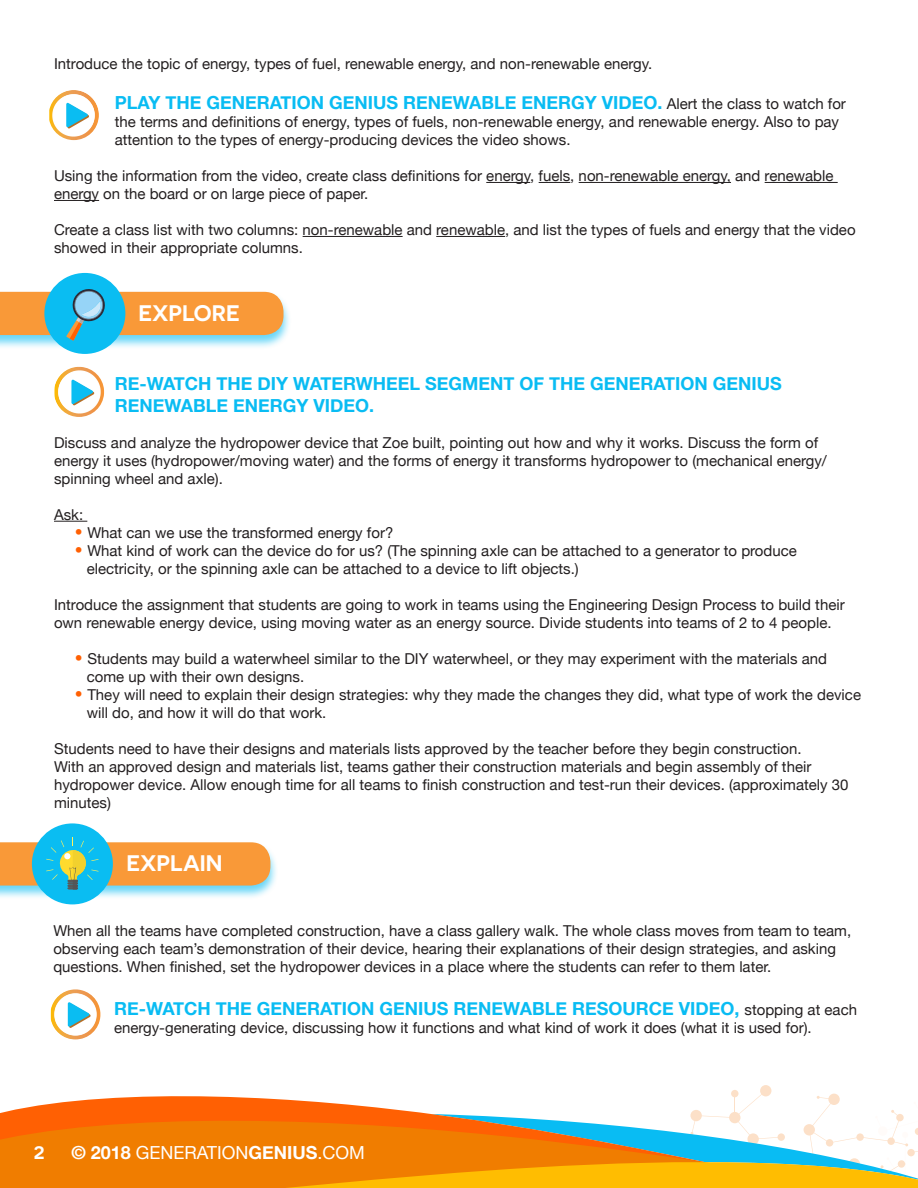
<style>
.page{position:relative;width:918px;height:1188px;background:#fff}
.page>*{position:absolute;margin:0;border:0;box-sizing:border-box;transform-origin:0 0}
.t1{font:600 22.5px "Novecentosanswide";color:#fff}
.t2{font:700 18px/21.6px "Helvetica Neue";color:#09bcf3}
.t3{font:18px "Helvetica Neue";color:#fff}
.t4{font:600 18px "Novecentosanswide";color:#fff}
.t5{font:15px/18px "Helvetica Neue";color:#231f20}
.s1{font-weight:400;font-size:15px;color:#231f20}
.s2{font-size:25.5px;color:#ff6003}
.s3{font-weight:700}
</style>
<div class="page">
<div style="left:760px;top:1085px;width:11px;height:11px;background:#fce0c8;border-radius:50%"></div>
<svg style="left:0;top:1097px;width:126px;height:17px;fill:#ff6003"></svg>
<svg style="left:0;top:1114px;width:126px;height:74px;fill:#f07d00"></svg>
<svg style="left:126px;top:1091px;width:792px;height:97px"></svg>
<div style="left:0;top:291px;width:291px;height:59px;background:#09bcf3;opacity:.6"></div>
<hr style="left:54px;top:521px;width:33px;height:1px;background:#231f20">
<div style="left:44px;top:273px;width:81px;height:81px;background:#0abdf2;border-radius:50%"></div>
<svg style="left:0;top:287px;width:283px;height:54px"></svg>
<hr style="left:486px;top:182px;width:44px;height:1px;background:#231f20">
<hr style="left:539px;top:182px;width:31px;height:1px;background:#231f20">
<hr style="left:579px;top:182px;width:152px;height:1px;background:#231f20">
<hr style="left:765px;top:182px;width:73px;height:1px;background:#231f20">
<hr style="left:54px;top:200px;width:45px;height:1px;background:#231f20">
<hr style="left:303px;top:236px;width:100px;height:1px;background:#231f20">
<hr style="left:436px;top:236px;width:69px;height:1px;background:#231f20">
<img style="left:54px;top:367px;width:50px;height:50px">
<svg style="left:71px;top:380px;width:23px;height:25px"></svg>
<div style="left:0;top:841px;width:278px;height:59px;background:#09bcf3;opacity:.6"></div>
<img style="left:51px;top:989px;width:49px;height:51px">
<svg style="left:68px;top:1002px;width:23px;height:26px"></svg>
<div style="left:32px;top:823px;width:81px;height:81px;background:#0abdf2;border-radius:50%"></div>
<svg style="left:0;top:837px;width:270px;height:53px"></svg>
<img style="left:49px;top:90px;width:50px;height:50px">
<svg style="left:66px;top:103px;width:23px;height:26px"></svg>
<p class="t5" style="left:54px;top:56px;width:600px">Introduce the topic of energy, types of fuel, renewable energy, and non-renewable energy.</p>
<p class="t2" style="left:115px;top:92px;width:733px">PLAY THE GENERATION GENIUS RENEWABLE ENERGY VIDEO. <span class="s1">Alert the class to watch for</span></p>
<p class="t5" style="left:115px;top:113px;width:726px">the terms and definitions of energy, types of fuels, non-renewable energy, and renewable energy. Also to pay attention to the types of energy-producing devices the video shows.</p>
<p class="t5" style="left:54px;top:167px;width:781px">Using the information from the video, create class definitions for energy, fuels, non-renewable energy, and renewable energy on the board or on large piece of paper.</p>
<p class="t5" style="left:54px;top:221px;width:803px">Create a class list with two columns: non-renewable and renewable, and list the types of fuels and energy that the video showed in their appropriate columns.</p>
<p class="t1" style="left:138px;top:300px;width:103px">EXPLORE</p>
<p class="t2" style="left:115px;top:373px;width:669px">RE-WATCH THE DIY WATERWHEEL SEGMENT OF THE GENERATION GENIUS<br>RENEWABLE ENERGY VIDEO.</p>
<p class="t5" style="left:54px;top:434px;width:774px">Discuss and analyze the hydropower device that Zoe built, pointing out how and why it works. Discuss the form of energy it uses (hydropower/moving water) and the forms of energy it transforms hydropower to (mechanical energy/ spinning wheel and axle).</p>
<p class="t5" style="left:54px;top:506px;width:31px">Ask:</p>
<p class="t5" style="left:74px;top:524px;width:321px"><span class="s2">•</span> What can we use the transformed energy for?</p>
<p class="t5" style="left:74px;top:542px;width:724px"><span class="s2">•</span> What kind of work can the device do for us? (The spinning axle can be attached to a generator to produce</p>
<p class="t5" style="left:87px;top:560px;width:494px">electricity, or the spinning axle can be attached to a device to lift objects.)</p>
<p class="t5" style="left:54px;top:596px;width:792px">Introduce the assignment that students are going to work in teams using the Engineering Design Process to build their own renewable energy device, using moving water as an energy source. Divide students into teams of 2 to 4 people.</p>
<p class="t5" style="left:74px;top:650px;width:754px"><span class="s2">•</span> Students may build a waterwheel similar to the DIY waterwheel, or they may experiment with the materials and</p>
<p class="t5" style="left:87px;top:668px;width:219px">come up with their own designs.</p>
<p class="t5" style="left:74px;top:686px;width:788px"><span class="s2">•</span> They will need to explain their design strategies: why they made the changes they did, what type of work the device</p>
<p class="t5" style="left:87px;top:704px;width:241px">will do, and how it will do that work.</p>
<p class="t5" style="left:54px;top:740px;width:749px">Students need to have their designs and materials lists approved by the teacher before they begin construction.</p>
<p class="t5" style="left:54px;top:758px;width:796px">With an approved design and materials list, teams gather their construction materials and begin assembly of their hydropower device. Allow enough time for all teams to finish construction and test-run their devices. (approximately 30 minutes)</p>
<p class="t1" style="left:126px;top:849px;width:98px">EXPLAIN</p>
<p class="t5" style="left:53px;top:923px;width:799px">When all the teams have completed construction, have a class gallery walk. The whole class moves from team to team, observing each team’s demonstration of their device, hearing their explanations of their design strategies, and asking questions. When finished, set the hydropower devices in a place where the students can refer to them later.</p>
<p class="t2" style="left:114px;top:999px;width:744px">RE-WATCH THE GENERATION GENIUS RENEWABLE RESOURCE VIDEO, <span class="s1">stopping at each</span></p>
<p class="t5" style="left:114px;top:1020px;width:699px">energy-generating device, discussing how it functions and what kind of work it does (what it is used for).</p>
<p class="t4" style="left:34px;top:1141px;width:12px">2</p>
<p class="t3" style="left:71px;top:1139px;width:295px"><span class="s3">© 2018</span> GENERATION<span class="s3">GENIUS</span>.COM</p>
</div>
